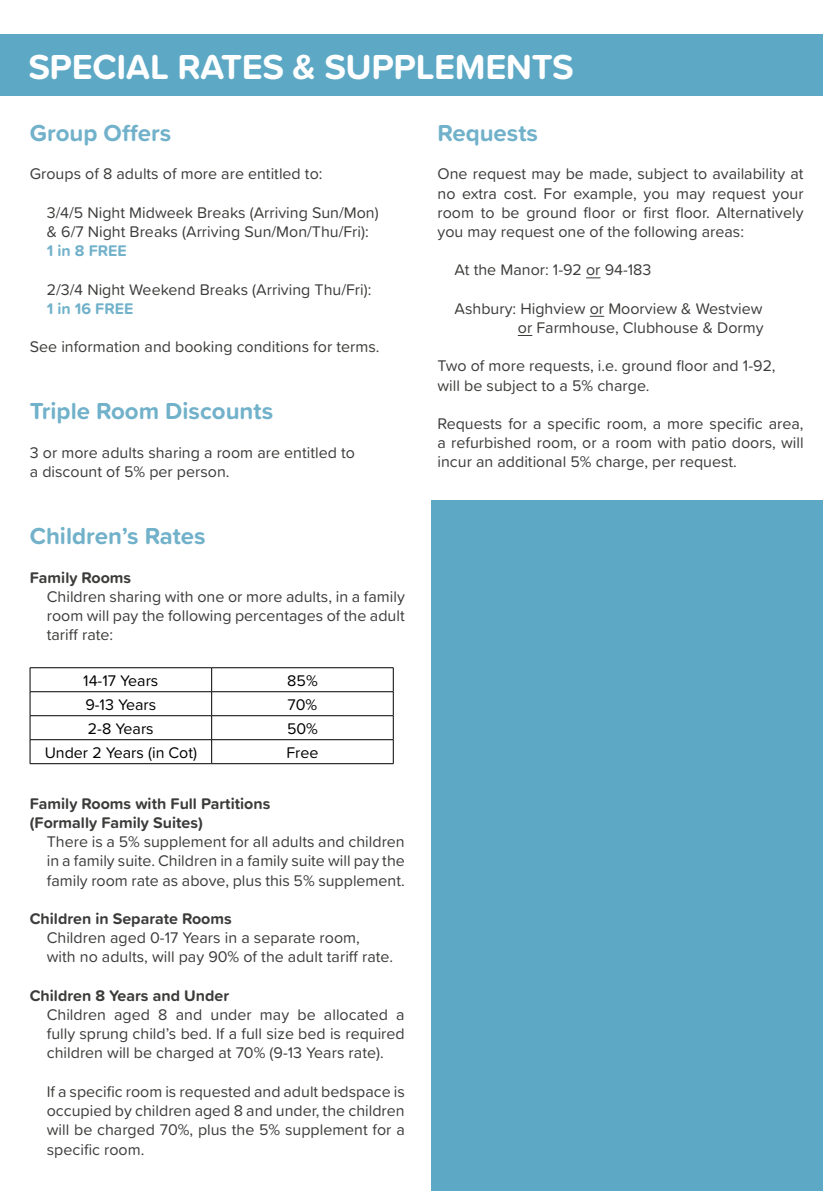
<style>
.page{position:relative;width:840px;height:1191px;background:#fff}
.page>*{position:absolute;margin:0;border:0;box-sizing:border-box;transform-origin:0 0}
.t1{font:700 36px "Proxima Soft";letter-spacing:-.01em;color:#fff}
.t2{font:700 24px "Proxima Soft";color:#71b1ca}
.t3{font:16px/19.2px "Proxima Soft";color:#3c3c3b;text-align:justify}
.t4{font:700 16px/19.2px "Proxima Soft";color:#3c3c3b}
.t5{font:16px "Proxima Soft";color:#000}
.t6{font:700 16px "Proxima Soft";color:#71b1ca}
</style>
<div class="page">
<hr style="left:30px;top:667px;width:181px;height:1px;background:#000">
<hr style="left:211px;top:667px;width:182px;height:1px;background:#000">
<hr style="left:30px;top:691px;width:181px;height:1px;background:#000">
<hr style="left:211px;top:691px;width:182px;height:1px;background:#000">
<hr style="left:30px;top:715px;width:181px;height:1px;background:#000">
<hr style="left:211px;top:715px;width:182px;height:1px;background:#000">
<hr style="left:30px;top:739px;width:181px;height:1px;background:#000">
<svg style="left:30px;top:668px;width:1px;height:95px"></svg>
<hr style="left:211px;top:739px;width:182px;height:1px;background:#000">
<svg style="left:211px;top:668px;width:1px;height:95px"></svg>
<svg style="left:393px;top:668px;width:1px;height:95px"></svg>
<hr style="left:30px;top:763px;width:181px;height:1px;background:#000">
<hr style="left:211px;top:763px;width:182px;height:1px;background:#000">
<div style="left:0;top:34px;width:822px;height:61px;background:#5ca8c5"></div>
<svg style="left:586px;top:277px;width:14px;height:1px"></svg>
<svg style="left:589px;top:316px;width:15px;height:1px"></svg>
<svg style="left:517px;top:335px;width:15px;height:1px"></svg>
<div style="left:431px;top:500px;width:391px;height:691px;background:#5ca8c5"></div>
<h1 class="t1" style="left:28px;top:40px;width:546px">SPECIAL RATES &amp; SUPPLEMENTS</h1>
<h2 class="t2" style="left:30px;top:115px;width:143px">Group Offers</h2>
<p class="t3" style="left:30px;top:164px;width:294px">Groups of 8 adults of more are entitled to:</p>
<p class="t3" style="left:47px;top:202px;width:333px">3/4/5 Night Midweek Breaks (Arriving Sun/Mon) &amp; 6/7 Night Breaks (Arriving Sun/Mon/Thu/Fri):</p>
<p class="t6" style="left:47px;top:239px;width:81px">1 in 8 FREE</p>
<p class="t3" style="left:47px;top:279px;width:326px">2/3/4 Night Weekend Breaks (Arriving Thu/Fri):</p>
<p class="t6" style="left:47px;top:296px;width:88px">1 in 16 FREE</p>
<p class="t3" style="left:30px;top:336px;width:351px">See information and booking conditions for terms.</p>
<h2 class="t2" style="left:30px;top:393px;width:245px">Triple Room Discounts</h2>
<p class="t3" style="left:30px;top:442px;width:326px">3 or more adults sharing a room are entitled to a discount of 5% per person.</p>
<h2 class="t2" style="left:30px;top:518px;width:177px">Children’s Rates</h2>
<p class="t4" style="left:30px;top:567px;width:103px">Family Rooms</p>
<p class="t3" style="left:47px;top:586px;width:359px">Children sharing with one or more adults, in a family room will pay the following percentages of the adult tariff rate:</p>
<p class="t5" style="left:83px;top:668px;width:77px">14-17 Years</p>
<p class="t5" style="left:287px;top:668px;width:32px">85%</p>
<p class="t5" style="left:85px;top:692px;width:72px">9-13 Years</p>
<p class="t5" style="left:287px;top:692px;width:31px">70%</p>
<p class="t5" style="left:88px;top:716px;width:67px">2-8 Years</p>
<p class="t5" style="left:287px;top:716px;width:32px">50%</p>
<p class="t5" style="left:45px;top:740px;width:154px">Under 2 Years (in Cot)</p>
<p class="t5" style="left:286px;top:740px;width:34px">Free</p>
<p class="t4" style="left:30px;top:793px;width:242px">Family Rooms with Full Partitions (Formally Family Suites)</p>
<p class="t3" style="left:47px;top:831px;width:359px">There is a 5% supplement for all adults and children in a family suite. Children in a family suite will pay the family room rate as above, plus this 5% supplement.</p>
<p class="t4" style="left:30px;top:908px;width:203px">Children in Separate Rooms</p>
<p class="t3" style="left:47px;top:927px;width:347px">Children aged 0-17 Years in a separate room,<br>with no adults, will pay 90% of the adult tariff rate.</p>
<p class="t4" style="left:30px;top:985px;width:201px">Children 8 Years and Under</p>
<p class="t3" style="left:47px;top:1004px;width:359px">Children aged 8 and under may be allocated a fully sprung child’s bed. If a full size bed is required children will be charged at 70% (9-13 Years rate).</p>
<p class="t3" style="left:47px;top:1081px;width:359px">If a specific room is requested and adult bedspace is occupied by children aged 8 and under, the children will be charged 70%, plus the 5% supplement for a specific room.</p>
<h2 class="t2" style="left:437px;top:115px;width:102px">Requests</h2>
<p class="t3" style="left:437px;top:164px;width:367px">One request may be made, subject to availability at no extra cost. For example, you may request your room to be ground floor or first floor. Alternatively you may request one of the following areas:</p>
<p class="t3" style="left:454px;top:260px;width:198px">At the Manor: 1-92 or 94-183</p>
<p class="t3" style="left:454px;top:298px;width:310px;text-align:right">Ashbury: Highview or Moorview &amp; Westview or Farmhouse, Clubhouse &amp; Dormy</p>
<p class="t3" style="left:437px;top:356px;width:339px">Two of more requests, i.e. ground floor and 1-92, will be subject to a 5% charge.</p>
<p class="t3" style="left:437px;top:413px;width:367px">Requests for a specific room, a more specific area, a refurbished room, or a room with patio doors, will incur an additional 5% charge, per request.</p>
</div>
